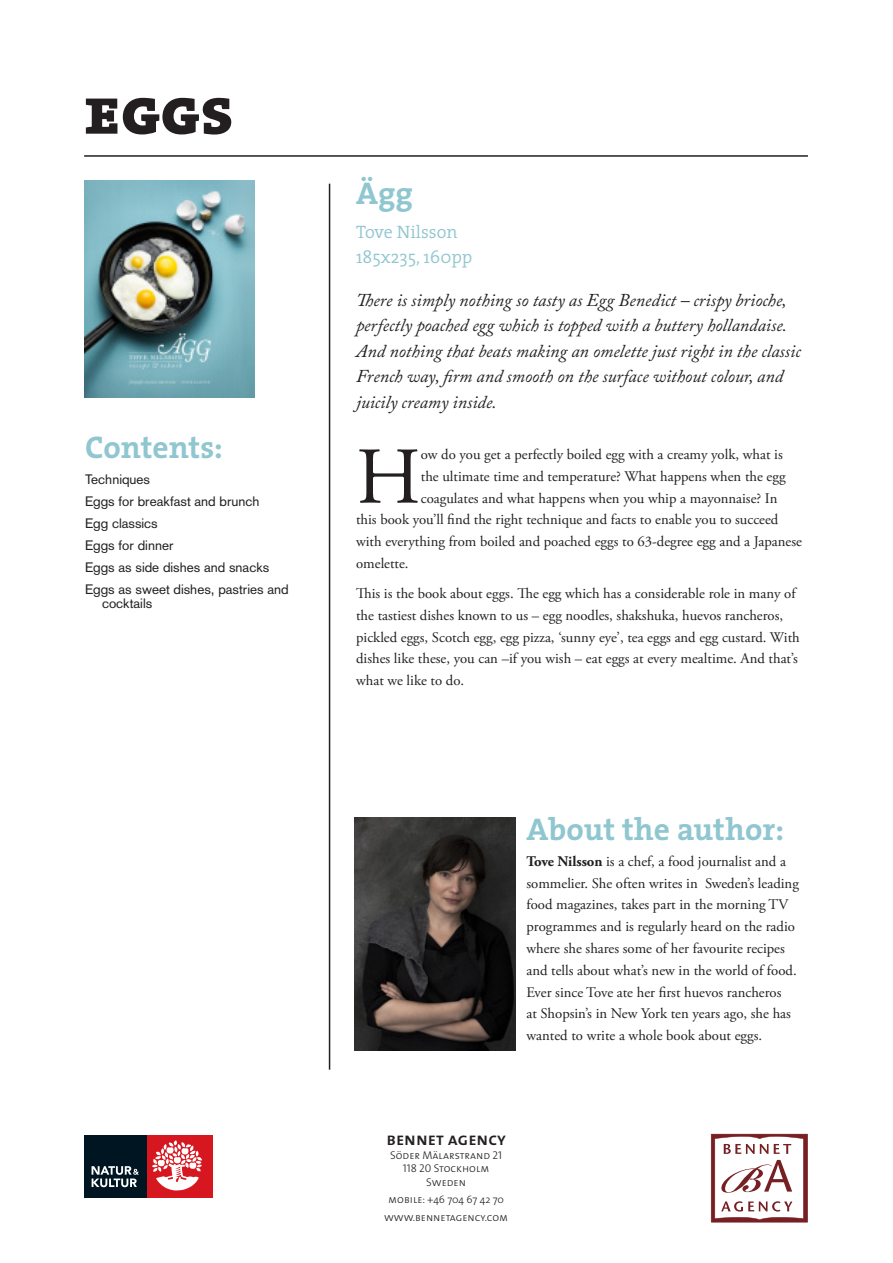
<style>
.page{position:relative;width:893px;height:1263px;background:#fff}
.page>*{position:absolute;margin:0;border:0;box-sizing:border-box;transform-origin:0 0}
.Bröd{font:80.25px "Adobe Garamond Pro";color:#231f20}
.Titel{font:67.5px "The Serif Extra Bold Caps";color:#231f20}
.mellan{font:700 31.5px "The Serif";color:#90c6d0}
.sv_titel{font:700 31.5px "The Serif";color:#90c6d0}
.Ingress{font:italic 18px/25.5px "Adobe Caslon Pro";color:#231f20}
.Förfat{font:300 18px "The Serif";color:#90c6d0}
.t1{font:18px "The Sans Semi Bold Caps";color:#231f20}
.Bröd_2{font:14.7px/21.8px "Adobe Garamond Pro";color:#231f20}
.Bröd-2{font:14.7px "Adobe Garamond Pro";color:#231f20}
.Innehåll{font:13.5px/13.5px "Akzidenz Grotesk";color:#231f20}
.t2{font:11.25px/13.5px "The Sans Light Caps";color:#231f20;text-align:center}
.t3{font:300 10.5px "The Sans";color:#231f20}
.s1{font-weight:700}
.s2{font-family:"The Sans Light Caps";font-weight:400;font-size:11.25px}
.s3{font-size:11.25px}
</style>
<div class="page">
<hr style="left:84px;top:155px;width:724px;height:2px;background:#231f20">
<hr style="left:329px;top:184px;width:1px;height:886px;background:#231f20">
<img style="left:84px;top:181px;width:171px;height:216px">
<img style="left:355px;top:817px;width:160px;height:233px">
<div style="left:146px;top:1135px;width:67px;height:63px;background:#d7171f"></div>
<svg style="left:152px;top:1140px;width:50px;height:50px"></svg>
<div style="left:84px;top:1135px;width:62px;height:63px;background:#001522"></div>
<svg style="left:92px;top:1166px;width:47px;height:21px"></svg>
<svg style="left:711px;top:1134px;width:97px;height:88px"></svg>
<p class="Titel" style="left:84px;top:54px;width:152px">eggs</p>
<p class="mellan" style="left:85px;top:421px;width:139px">Contents:</p>
<p class="Innehåll" style="left:85px;top:473px;width:67px">Techniques</p>
<p class="Innehåll" style="left:85px;top:495px;width:176px">Eggs for breakfast and brunch</p>
<p class="Innehåll" style="left:85px;top:517px;width:74px">Egg classics</p>
<p class="Innehåll" style="left:85px;top:539px;width:90px">Eggs for dinner</p>
<p class="Innehåll" style="left:85px;top:561px;width:186px">Eggs as side dishes and snacks</p>
<p class="Innehåll" style="left:102px;top:583px;width:188px;text-indent:-17px">Eggs as sweet dishes, pastries and cocktails</p>
<p class="sv_titel" style="left:356px;top:166px;width:58px">Ägg</p>
<p class="Förfat" style="left:356px;top:217px;width:103px">Tove Nilsson</p>
<p class="Förfat" style="left:356px;top:242px;width:118px">185x235, 160pp</p>
<p class="Ingress" style="left:356px;top:287px;width:446px">There is simply nothing so tasty as Egg Benedict – crispy brioche, perfectly poached egg which is topped with a buttery hollandaise.<br>And nothing that beats making an omelette just right in the classic French way, firm and smooth on the surface without colour, and juicily creamy inside.</p>
<p class="Bröd" style="left:356px;top:429px;width:66px">H</p>
<p class="Bröd-2" style="left:421px;top:446px;width:363px">ow do you get a perfectly boiled egg with a creamy yolk, what is</p>
<p class="Bröd-2" style="left:421px;top:467px;width:366px">the ultimate time and temperature? What happens when the egg</p>
<p class="Bröd-2" style="left:421px;top:489px;width:358px">coagulates and what happens when you whip a mayonnaise? In</p>
<p class="Bröd-2" style="left:356px;top:511px;width:424px">this book you’ll find the right technique and facts to enable you to succeed</p>
<p class="Bröd-2" style="left:356px;top:533px;width:447px">with everything from boiled and poached eggs to 63-degree egg and a Japanese</p>
<p class="Bröd-2" style="left:356px;top:554px;width:54px">omelette.</p>
<p class="Bröd_2" style="left:356px;top:583px;width:445px">This is the book about eggs. The egg which has a considerable role in many of the tastiest dishes known to us – egg noodles, shakshuka, huevos rancheros, pickled eggs, Scotch egg, egg pizza, ‘sunny eye’, tea eggs and egg custard. With dishes like these, you can –if you wish – eat eggs at every mealtime. And that’s what we like to do.</p>
<p class="mellan" style="left:526px;top:803px;width:259px">About the author:</p>
<p class="Bröd_2" style="left:526px;top:851px;width:274px"><span class="s1">Tove Nilsson</span> is a chef, a food journalist and a sommelier. She often writes in Sweden’s leading food magazines, takes part in the morning TV programmes and is regularly heard on the radio where she shares some of her favourite recipes and tells about what’s new in the world of food.<br>Ever since Tove ate her first huevos rancheros<br>at Shopsin’s in New York ten years ago, she has wanted to write a whole book about eggs.</p>
<p class="t1" style="left:386px;top:1124px;width:121px">bennet agency</p>
<p class="t2" style="left:390px;top:1148px;width:113px">Söder Mälarstrand 21<br>118 20 Stockholm<br>Sweden</p>
<p class="t3" style="left:388px;top:1191px;width:117px"><span class="s2">mobile</span><span class="s3">: +</span>46 704 67 42 70</p>
<p class="t2" style="left:384px;top:1210px;width:126px">www.bennetagency.com</p>
</div>
